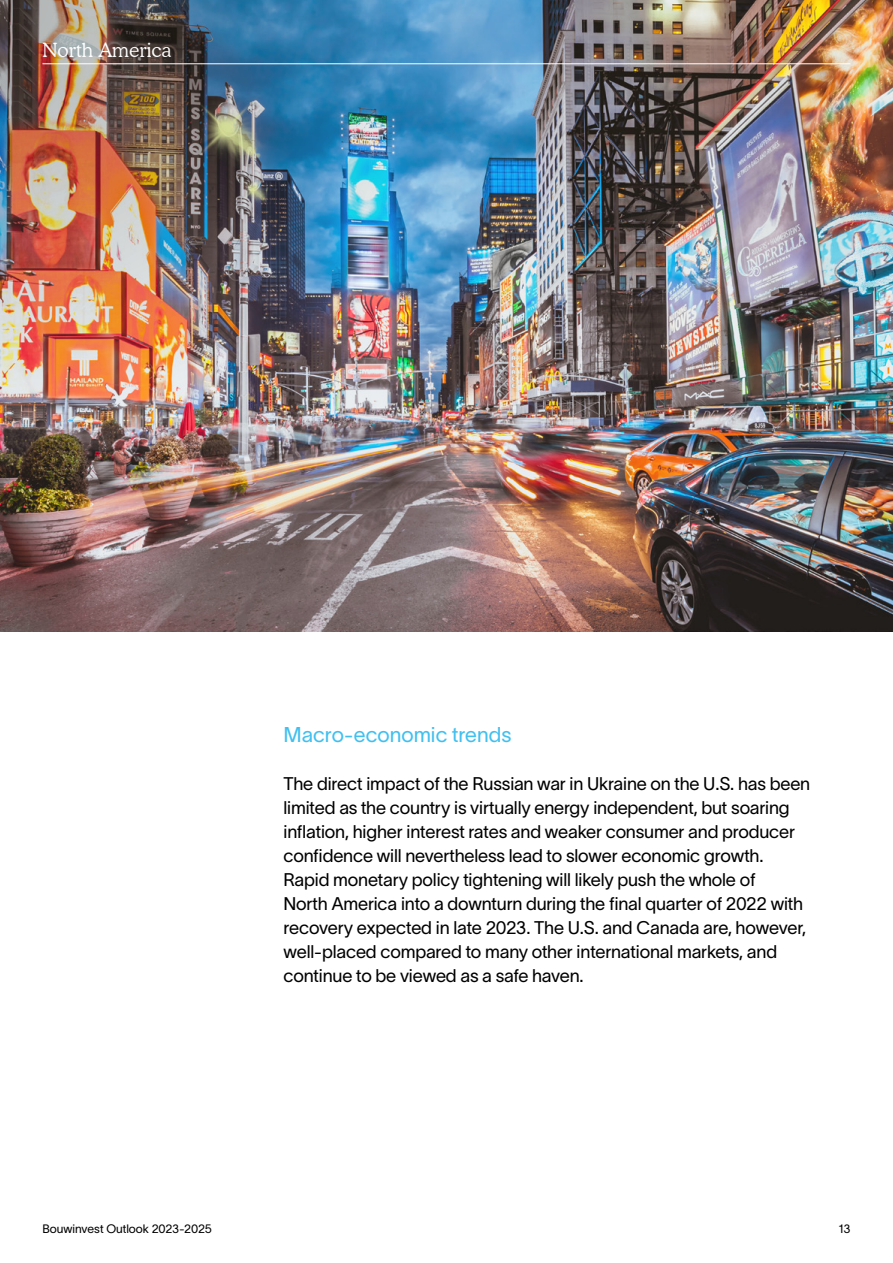
<style>
.page{position:relative;width:893px;height:1263px;background:#fff}
.page>*{position:absolute;margin:0;border:0;box-sizing:border-box;transform-origin:0 0}
.t1{font:21px "TWK Lausanne 300";color:#41c0f0}
.t2{font:300 19.5px "Cooper BT";color:#fff}
.t3{font:18px/24px "TWK Lausanne 300";letter-spacing:-.01em;color:#000}
.t4{font:12px "TWK Lausanne 300";color:#000}
</style>
<div class="page">
<img style="left:0;top:0;width:893px;height:631px">
<img style="left:0;top:0;width:425px;height:425px">
<hr style="left:43px;top:63px;width:807px;height:1px;background:#fff">
<p class="t2" style="left:43px;top:39px;width:131px">North America</p>
<p class="t1" style="left:283px;top:720px;width:229px">Macro-economic trends</p>
<p class="t3" style="left:283px;top:771px;width:528px">The direct impact of the Russian war in Ukraine on the U.S. has been limited as the country is virtually energy independent, but soaring inflation, higher interest rates and weaker consumer and producer confidence will nevertheless lead to slower economic growth.<br>Rapid monetary policy tightening will likely push the whole of<br>North America into a downturn during the final quarter of 2022 with recovery expected in late 2023. The U.S. and Canada are, however, well-placed compared to many other international markets, and continue to be viewed as a safe haven.</p>
<p class="t4" style="left:43px;top:1220px;width:171px">Bouwinvest Outlook 2023-2025</p>
<p class="t4" style="left:838px;top:1220px;width:14px">13</p>
</div>
